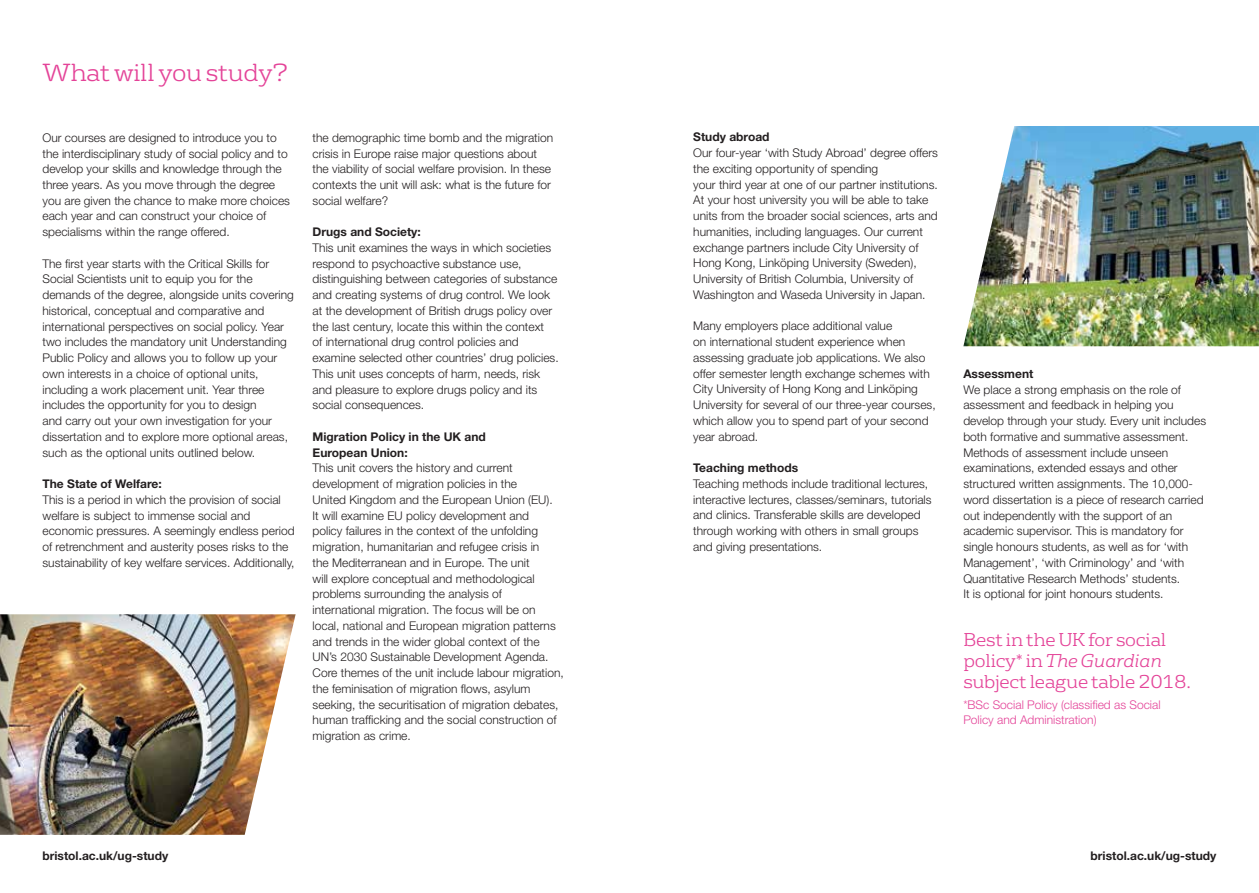
<style>
.page{position:relative;width:1259px;height:893px;background:#fff}
.page>*{position:absolute;margin:0;border:0;box-sizing:border-box;transform-origin:0 0}
.t1{font:300 24px "FS Rufus";letter-spacing:-.01em;color:#e44398}
.t2{font:300 18px/21px "FS Rufus";letter-spacing:-.01em;color:#e44398}
.t3{font:300 12px/15.8px "Helvetica Neue";color:#231f20}
.t4{font:700 12px/15.8px "Helvetica Neue";color:#231f20}
.t5{font:300 12px/15px "Helvetica Neue";color:#e44398}
.s1{font-size:15px}
.s2{font-style:italic}
</style>
<div class="page">
<img style="left:963px;top:126px;width:296px;height:220px">
<img style="left:0;top:614px;width:296px;height:221px">
<h1 class="t1" style="left:43px;top:53px;width:247px">What will you study?</h1>
<p class="t3" style="left:43px;top:129px;width:249px">Our courses are designed to introduce you to the interdisciplinary study of social policy and to develop your skills and knowledge through the three years. As you move through the degree you are given the chance to make more choices each year and can construct your choice of specialisms within the range offered.</p>
<p class="t3" style="left:43px;top:255px;width:253px">The first year starts with the Critical Skills for Social Scientists unit to equip you for the demands of the degree, alongside units covering historical, conceptual and comparative and international perspectives on social policy. Year two includes the mandatory unit Understanding Public Policy and allows you to follow up your own interests in a choice of optional units, including a work placement unit. Year three includes the opportunity for you to design<br>and carry out your own investigation for your dissertation and to explore more optional areas, such as the optional units outlined below.</p>
<p class="t4" style="left:43px;top:476px;width:121px">The State of Welfare:</p>
<p class="t3" style="left:43px;top:491px;width:254px">This is a period in which the provision of social welfare is subject to immense social and economic pressures. A seemingly endless period of retrenchment and austerity poses risks to the sustainability of key welfare services. Additionally,</p>
<p class="t3" style="left:313px;top:129px;width:242px">the demographic time bomb and the migration crisis in Europe raise major questions about the viability of social welfare provision. In these contexts the unit will ask: what is the future for social welfare?</p>
<p class="t4" style="left:313px;top:224px;width:110px">Drugs and Society:</p>
<p class="t3" style="left:313px;top:240px;width:248px">This unit examines the ways in which societies respond to psychoactive substance use, distinguishing between categories of substance and creating systems of drug control. We look at the development of British drugs policy over the last century, locate this within the context<br>of international drug control policies and examine selected other countries’ drug policies.<br>This unit uses concepts of harm, needs, risk and pleasure to explore drugs policy and its social consequences.</p>
<p class="t4" style="left:313px;top:428px;width:175px">Migration Policy in the UK and<br>European Union:</p>
<p class="t3" style="left:313px;top:460px;width:253px">This unit covers the history and current development of migration policies in the<br>United Kingdom and the European Union (EU).<br>It will examine EU policy development and<br>policy failures in the context of the unfolding migration, humanitarian and refugee crisis in<br>the Mediterranean and in Europe. The unit<br>will explore conceptual and methodological problems surrounding the analysis of international migration. The focus will be on local, national and European migration patterns and trends in the wider global context of the UN’s 2030 Sustainable Development Agenda.<br>Core themes of the unit include labour migration, the feminisation of migration flows, asylum seeking, the securitisation of migration debates, human trafficking and the social construction of migration as crime.</p>
<p class="t4" style="left:43px;top:847px;width:127px">bristol.ac.uk/ug-study</p>
<p class="t4" style="left:693px;top:129px;width:78px">Study abroad</p>
<p class="t3" style="left:693px;top:145px;width:246px">Our four-year ‘with Study Abroad’ degree offers the exciting opportunity of spending<br>your third year at one of our partner institutions.<br>At your host university you will be able to take units from the broader social sciences, arts and humanities, including languages. Our current exchange partners include City University of Hong Kong, Linköping University (Sweden), University of British Columbia, University of Washington and Waseda University in Japan.</p>
<p class="t3" style="left:693px;top:318px;width:244px">Many employers place additional value<br>on international student experience when assessing graduate job applications. We also offer semester length exchange schemes with City University of Hong Kong and Linköping University for several of our three-year courses, which allow you to spend part of your second year abroad.</p>
<p class="t4" style="left:693px;top:460px;width:106px">Teaching methods</p>
<p class="t3" style="left:693px;top:475px;width:240px">Teaching methods include traditional lectures, interactive lectures, classes/seminars, tutorials and clinics. Transferable skills are developed through working with others in small groups and giving presentations.</p>
<p class="t4" style="left:963px;top:365px;width:71px">Assessment</p>
<p class="t3" style="left:963px;top:381px;width:244px">We place a strong emphasis on the role of assessment and feedback in helping you develop through your study. Every unit includes both formative and summative assessment.<br>Methods of assessment include unseen examinations, extended essays and other structured written assignments. The 10,000- word dissertation is a piece of research carried out independently with the support of an academic supervisor. This is mandatory for single honours students, as well as for ‘with Management’, ‘with Criminology’ and ‘with Quantitative Research Methods’ students.<br>It is optional for joint honours students.</p>
<h2 class="t2" style="left:963px;top:627px;width:229px">Best in the UK for social policy<span class="s1">*</span> in <span class="s2">The Guardian </span>subject league table 2018.</h2>
<p class="t5" style="left:963px;top:697px;width:199px">*BSc Social Policy (classified as Social<br>Policy and Administration)</p>
<p class="t4" style="left:1090px;top:847px;width:127px">bristol.ac.uk/ug-study</p>
</div>
